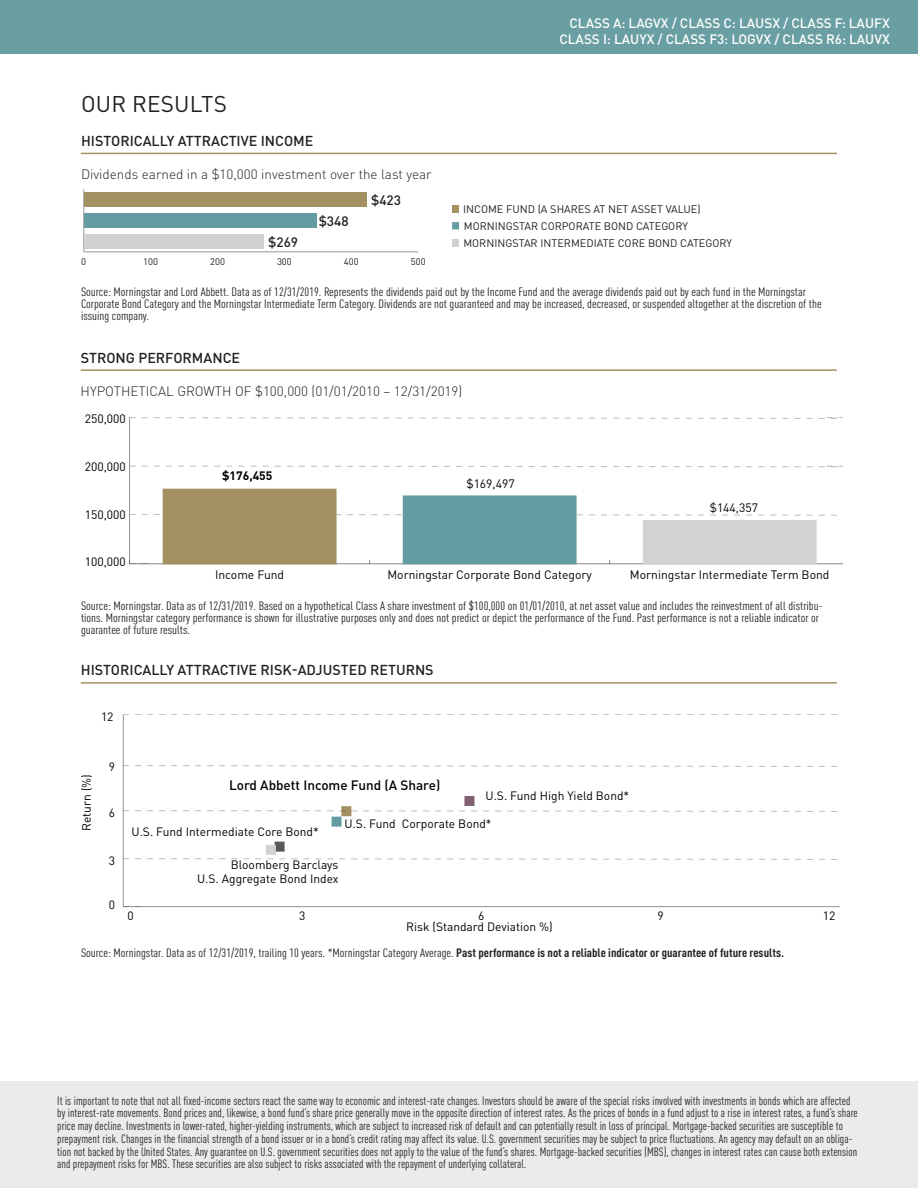
<style>
.page{position:relative;width:918px;height:1188px;background:#fff}
.page>*{position:absolute;margin:0;border:0;box-sizing:border-box;transform-origin:0 0}
.OPENING_HEADLINE{font:22.5px "DIN Pro";letter-spacing:.01em;color:#231f20}
.CATEGORY_TABLE_HEADS{font:500 14.25px "DIN Pro";color:#231f20}
.CHART_TITLES{font:300 13.5px "DIN Pro";color:#231f20}
.FUND_CLASSES{font:500 13.5px/16.5px "DIN Pro";color:#fff;text-align:right}
.t1{font:500 13.5px "DIN Pro";color:#000}
.t2{font:500 13.5px "DIN Pro";color:#231f20}
.t3{font:12.15px "DIN Pro";color:#000}
.t4{font:700 12.15px "DIN Pro";color:#000}
.LEGAL_COND{font:condensed 12px/12.8px "DIN Pro";letter-spacing:.005em;color:#231f20}
.BODY_COPY{font:condensed 12px/12px "DIN Pro";color:#231f20;scale:1.1 1}
.t5{font:12px/14.4px "DIN Pro";color:#000;text-align:right}
.t6{font:10.8px/16.5px "DIN Pro";color:#231f20}
.t7{font:9.45px "DIN Pro";color:#231f20}
.s1{font-weight:700}
</style>
<div class="page">
<div style="left:0;top:0;width:918px;height:54px;background:#699ea2"></div>
<div style="left:0;top:1081px;width:918px;height:107px;background:#eaebec"></div>
<hr style="left:81px;top:153px;width:756px;height:1px;background:#a49161">
<div style="left:452px;top:206px;width:7px;height:7px;background:#a49161"></div>
<div style="left:452px;top:222px;width:7px;height:7px;background:#649ca2"></div>
<hr style="left:84px;top:252px;width:334px;height:1px;background:#939598">
<hr style="left:83px;top:189px;width:1px;height:63px;background:#939598">
<div style="left:84px;top:192px;width:283px;height:15px;background:#a49161"></div>
<div style="left:84px;top:213px;width:233px;height:15px;background:#649ca2"></div>
<div style="left:84px;top:234px;width:180px;height:15px;background:#d2d1cf"></div>
<div style="left:452px;top:239px;width:7px;height:8px;background:#d2d1cf"></div>
<hr style="left:81px;top:369px;width:756px;height:2px;background:#a49161">
<svg style="left:130px;top:514px;width:707px;height:1px"></svg>
<hr style="left:130px;top:563px;width:713px;height:1px;background:#231f20">
<hr style="left:129px;top:417px;width:1px;height:147px;background:#231f20">
<svg style="left:129px;top:560px;width:19px;height:5px"></svg>
<svg style="left:130px;top:466px;width:713px;height:1px"></svg>
<div style="left:163px;top:489px;width:173px;height:75px;background:#a39061"></div>
<div style="left:403px;top:496px;width:173px;height:68px;background:#649ca2"></div>
<div style="left:643px;top:521px;width:173px;height:43px;background:#d2d2d0"></div>
<div style="left:643px;top:520px;width:174px;height:44px;border:1px solid #d2d2d0"></div>
<svg style="left:130px;top:417px;width:713px;height:2px"></svg>
<hr style="left:81px;top:682px;width:756px;height:2px;background:#a49161">
<hr style="left:123px;top:906px;width:717px;height:1px;background:#231f20">
<hr style="left:123px;top:715px;width:1px;height:192px;background:#231f20">
<svg style="left:123px;top:906px;width:18px;height:1px"></svg>
<svg style="left:123px;top:714px;width:715px;height:1px"></svg>
<div style="left:342px;top:807px;width:9px;height:9px;background:#a39061"></div>
<div style="left:342px;top:806px;width:9px;height:10px;border:1px solid #a39061"></div>
<div style="left:275px;top:842px;width:9px;height:9px;background:#575857"></div>
<div style="left:275px;top:842px;width:9px;height:10px;border:1px solid #575857"></div>
<div style="left:266px;top:845px;width:9px;height:9px;background:#d2d2d0"></div>
<div style="left:266px;top:845px;width:10px;height:10px;border:1px solid #d2d2d0"></div>
<div style="left:332px;top:817px;width:9px;height:9px;background:#649ca2"></div>
<div style="left:332px;top:817px;width:9px;height:10px;border:1px solid #649ca2"></div>
<div style="left:465px;top:796px;width:9px;height:9px;background:#806172"></div>
<div style="left:465px;top:796px;width:9px;height:10px;border:1px solid #806172"></div>
<svg style="left:123px;top:765px;width:715px;height:2px"></svg>
<svg style="left:123px;top:810px;width:715px;height:2px"></svg>
<svg style="left:123px;top:858px;width:715px;height:2px"></svg>
<p class="OPENING_HEADLINE" style="left:81px;top:86px;width:147px">OUR RESULTS</p>
<p class="CATEGORY_TABLE_HEADS" style="left:81px;top:129px;width:234px">HISTORICALLY ATTRACTIVE INCOME</p>
<p class="CHART_TITLES" style="left:81px;top:164px;width:352px">Dividends earned in a $10,000 investment over the last year</p>
<p class="t2" style="left:268px;top:231px;width:31px">$269</p>
<p class="t2" style="left:319px;top:211px;width:31px">$348</p>
<p class="t2" style="left:371px;top:190px;width:31px">$423</p>
<p class="t7" style="left:81px;top:254px;width:6px">0</p>
<p class="t7" style="left:143px;top:254px;width:16px">100</p>
<p class="t7" style="left:210px;top:254px;width:16px">200</p>
<p class="t7" style="left:277px;top:254px;width:16px">300</p>
<p class="t7" style="left:344px;top:254px;width:16px">400</p>
<p class="t7" style="left:411px;top:254px;width:16px">500</p>
<p class="FUND_CLASSES" style="left:559px;top:13px;width:332px">CLASS A: LAGVX / CLASS C: LAUSX / CLASS F: LAUFX<br>CLASS I: LAUYX / CLASS F3: LOGVX / CLASS R6: LAUVX</p>
<p class="t6" style="left:463px;top:200px;width:239px">INCOME FUND (A SHARES AT NET ASSET VALUE)<br>MORNINGSTAR CORPORATE BOND CATEGORY</p>
<p class="t6" style="left:463px;top:233px;width:270px">MORNINGSTAR INTERMEDIATE CORE BOND CATEGORY</p>
<p class="BODY_COPY" style="left:81px;top:285px;width:675px">Source: Morningstar and Lord Abbett. Data as of 12/31/2019. Represents the dividends paid out by the Income Fund and the average dividends paid out by each fund in the Morningstar<br>Corporate Bond Category and the Morningstar Intermediate Term Category. Dividends are not guaranteed and may be increased, decreased, or suspended altogether at the discretion of the issuing company.</p>
<p class="CATEGORY_TABLE_HEADS" style="left:81px;top:346px;width:161px">STRONG PERFORMANCE</p>
<p class="CHART_TITLES" style="left:81px;top:381px;width:383px">HYPOTHETICAL GROWTH OF $100,000 (01/01/2010 – 12/31/2019)</p>
<p class="t3" style="left:85px;top:409px;width:43px">250,000</p>
<p class="t3" style="left:85px;top:457px;width:43px">200,000</p>
<p class="t3" style="left:85px;top:505px;width:43px">150,000</p>
<p class="t3" style="left:85px;top:552px;width:43px">100,000</p>
<p class="t4" style="left:222px;top:466px;width:52px">$176,455</p>
<p class="t3" style="left:466px;top:474px;width:50px">$169,497</p>
<p class="t3" style="left:710px;top:498px;width:50px">$144,357</p>
<p class="t3" style="left:215px;top:565px;width:71px">Income Fund</p>
<p class="t3" style="left:387px;top:565px;width:206px">Morningstar Corporate Bond Category</p>
<p class="t3" style="left:630px;top:565px;width:201px">Morningstar Intermediate Term Bond</p>
<p class="BODY_COPY" style="left:81px;top:599px;width:676px">Source: Morningstar. Data as of 12/31/2019. Based on a hypothetical Class A share investment of $100,000 on 01/01/2010, at net asset value and includes the reinvestment of all distribu&shy;tions. Morningstar category performance is shown for illustrative purposes only and does not predict or depict the performance of the Fund. Past performance is not a reliable indicator or guarantee of future results.</p>
<p class="CATEGORY_TABLE_HEADS" style="left:81px;top:659px;width:354px">HISTORICALLY ATTRACTIVE RISK-ADJUSTED RETURNS</p>
<p class="t5" style="left:101px;top:709px;width:14px">12</p>
<p class="t5" style="left:78px;top:831px;width:58px;rotate:-90deg">Return (%)</p>
<p class="t5" style="left:109px;top:758px;width:8px">9</p>
<p class="t5" style="left:109px;top:805px;width:8px">6</p>
<p class="t5" style="left:109px;top:853px;width:8px">3</p>
<p class="t5" style="left:109px;top:896px;width:8px">0</p>
<p class="t1" style="left:229px;top:774px;width:213px">Lord Abbett Income Fund (A Share)</p>
<p class="t5" style="left:486px;top:787px;width:145px">U.S. Fund High Yield Bond*</p>
<p class="t5" style="left:345px;top:815px;width:149px">U.S. Fund Corporate Bond*</p>
<p class="t5" style="left:132px;top:823px;width:189px">U.S. Fund Intermediate Core Bond*</p>
<p class="t5" style="left:197px;top:856px;width:143px">Bloomberg Barclays<br>U.S. Aggregate Bond Index</p>
<p class="t5" style="left:128px;top:907px;width:8px">0</p>
<p class="t5" style="left:299px;top:907px;width:8px">3</p>
<p class="t5" style="left:478px;top:907px;width:8px">6</p>
<p class="t5" style="left:657px;top:907px;width:8px">9</p>
<p class="t5" style="left:823px;top:907px;width:14px">12</p>
<p class="t5" style="left:406px;top:918px;width:148px">Risk (Standard Deviation %)</p>
<p class="BODY_COPY" style="left:81px;top:946px;width:641px">Source: Morningstar. Data as of 12/31/2019, trailing 10 years. *Morningstar Category Average. <span class="s1">Past performance is not a reliable indicator or guarantee of future results.</span></p>
<p class="LEGAL_COND" style="left:57px;top:1093px;width:802px">It is important to note that not all fixed-income sectors react the same way to economic and interest-rate changes. Investors should be aware of the special risks involved with investments in bonds which are affected by interest-rate movements. Bond prices and, likewise, a bond fund’s share price generally move in the opposite direction of interest rates. As the prices of bonds in a fund adjust to a rise in interest rates, a fund’s share price may decline. Investments in lower-rated, higher-yielding instruments, which are subject to increased risk of default and can potentially result in loss of principal. Mortgage-backed securities are susceptible to prepayment risk. Changes in the financial strength of a bond issuer or in a bond’s credit rating may affect its value. U.S. government securities may be subject to price fluctuations. An agency may default on an obliga&shy;tion not backed by the United States. Any guarantee on U.S. government securities does not apply to the value of the fund’s shares. Mortgage-backed securities (MBS), changes in interest rates can cause both extension and prepayment risks for MBS. These securities are also subject to risks associated with the repayment of underlying collateral.</p>
</div>
